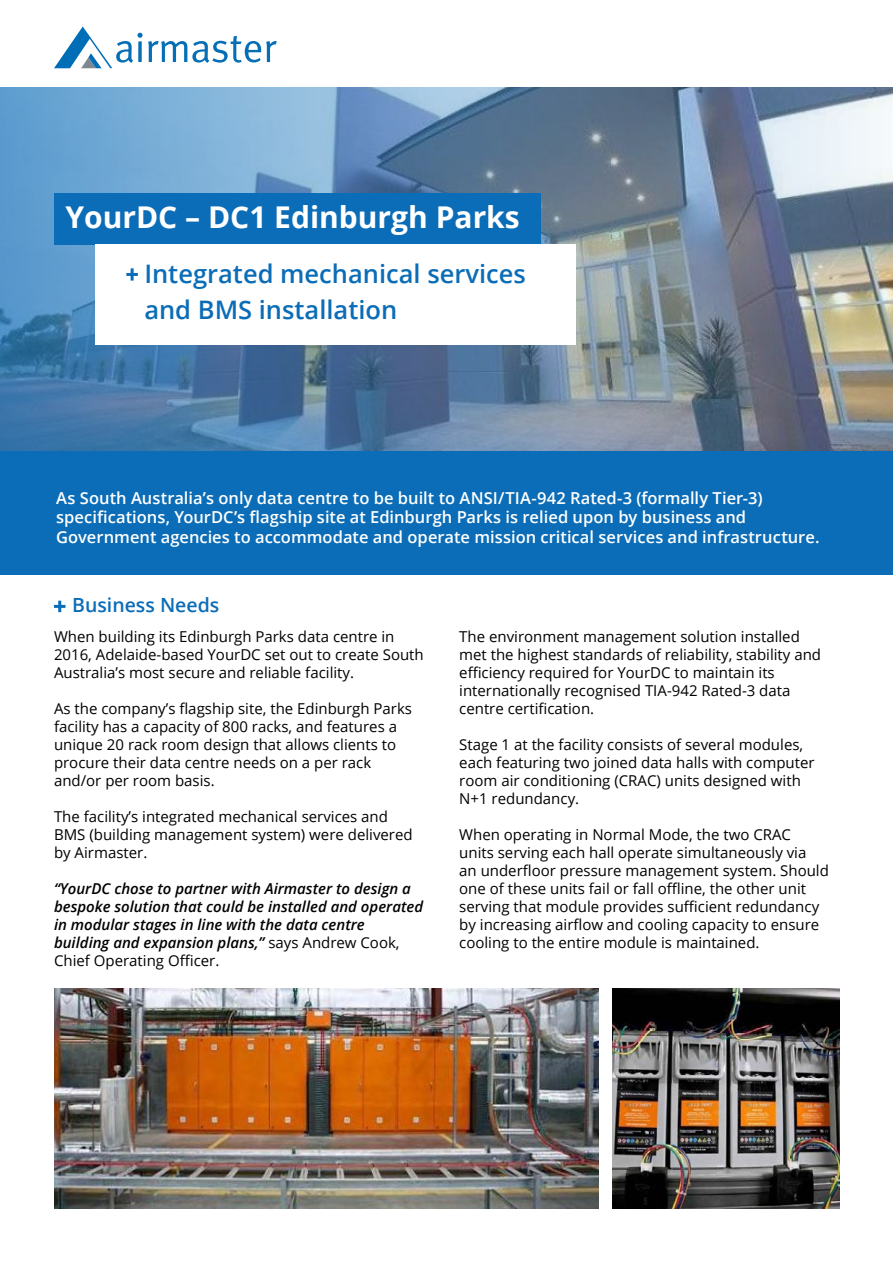
<style>
.page{position:relative;width:893px;height:1263px;background:#fff}
.page>*{position:absolute;margin:0;border:0;box-sizing:border-box;transform-origin:0 0}
.t1{font:700 30px "Open Sans";color:#fff}
.t2{font:600 25.5px/36px "Open Sans";color:#0b6db7}
.t3{font:600 19.5px "Open Sans";color:#0b6db7}
.t4{font:600 16.5px/19.8px "Open Sans";color:#fff}
.t5{font:15px/18px "Open Sans";color:#000}
.t6{font:italic 600 15px/18px "Open Sans";color:#000}
.s1{font-weight:400;font-style:normal}
</style>
<div class="page">
<svg style="left:54px;top:27px;width:223px;height:41px"></svg>
<div style="left:0;top:451px;width:893px;height:124px;background:#0b6db7"></div>
<img style="left:0;top:87px;width:893px;height:364px">
<div style="left:54px;top:193px;width:487px;height:51px;background:#0b6db7"></div>
<div style="left:96px;top:245px;width:480px;height:100px;background:#fff"></div>
<img style="left:54px;top:989px;width:544px;height:220px">
<svg style="left:54px;top:601px;width:11px;height:11px"></svg>
<svg style="left:126px;top:268px;width:12px;height:13px"></svg>
<img style="left:612px;top:989px;width:227px;height:220px">
<h1 class="t1" style="left:65px;top:196px;width:456px">YourDC – DC1 Edinburgh Parks</h1>
<h2 class="t2" style="left:144px;top:255px;width:383px">Integrated mechanical services and BMS installation</h2>
<p class="t4" style="left:56px;top:487px;width:765px">As South Australia’s only data centre to be built to ANSI/TIA-942 Rated-3 (formally Tier-3) specifications, YourDC’s flagship site at Edinburgh Parks is relied upon by business and<br>Government agencies to accommodate and operate mission critical services and infrastructure.</p>
<h3 class="t3" style="left:72px;top:592px;width:149px">Business Needs</h3>
<p class="t5" style="left:54px;top:627px;width:371px">When building its Edinburgh Parks data centre in<br>2016, Adelaide-based YourDC set out to create South<br>Australia’s most secure and reliable facility.</p>
<p class="t5" style="left:54px;top:699px;width:360px">As the company’s flagship site, the Edinburgh Parks facility has a capacity of 800 racks, and features a unique 20 rack room design that allows clients to procure their data centre needs on a per rack and/or per room basis.</p>
<p class="t5" style="left:54px;top:807px;width:360px">The facility’s integrated mechanical services and<br>BMS (building management system) were delivered by Airmaster.</p>
<p class="t6" style="left:54px;top:879px;width:371px">“YourDC chose to partner with Airmaster to design a bespoke solution that could be installed and operated in modular stages in line with the data centre building and expansion plans,” <span class="s1">says Andrew Cook, Chief Operating Officer.</span></p>
<p class="t5" style="left:459px;top:627px;width:363px">The environment management solution installed met the highest standards of reliability, stability and efficiency required for YourDC to maintain its internationally recognised TIA-942 Rated-3 data centre certification.</p>
<p class="t5" style="left:459px;top:735px;width:357px">Stage 1 at the facility consists of several modules, each featuring two joined data halls with computer room air conditioning (CRAC) units designed with N+1 redundancy.</p>
<p class="t5" style="left:459px;top:825px;width:371px">When operating in Normal Mode, the two CRAC units serving each hall operate simultaneously via<br>an underfloor pressure management system. Should one of these units fail or fall offline, the other unit serving that module provides sufficient redundancy by increasing airflow and cooling capacity to ensure cooling to the entire module is maintained.</p>
</div>
